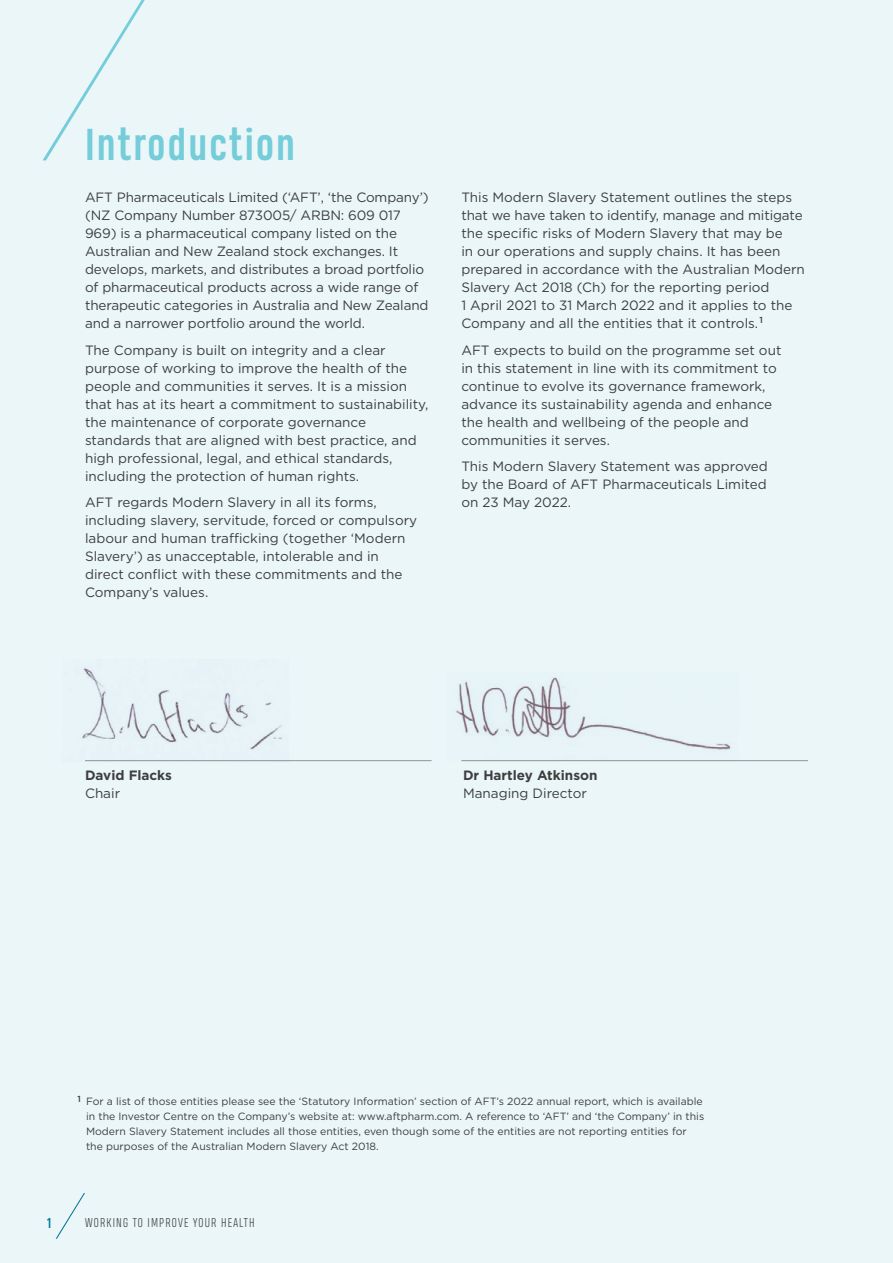
<style>
.page{position:relative;width:893px;height:1263px;background:#eaf6f8}
.page>*{position:absolute;margin:0;border:0;box-sizing:border-box;transform-origin:0 0}
.Heading{font:700 42px "Heading Pro";letter-spacing:.05em;color:#74cdd9}
.Bodycopy{font:13.5px/18px "Gotham";color:#3e3e3f}
.Bodycopy-2{font:700 13.5px "Gotham";color:#3e3e3f}
.t1{font:700 13.5px "Heading Pro";color:#0081a0}
.t2{font:300 12px "Heading Pro";letter-spacing:.1em;color:#3e3e3f}
.Footnote{font:10.5px/15px "Gotham";color:#3e3e3f}
</style>
<div class="page">
<hr style="left:85px;top:760px;width:347px;height:1px;background:#939598">
<hr style="left:461px;top:760px;width:347px;height:1px;background:#939598">
<img style="left:82px;top:668px;width:224px;height:94px">
<img style="left:456px;top:677px;width:275px;height:73px">
<svg style="left:43px;top:0;width:102px;height:160px"></svg>
<svg style="left:56px;top:1193px;width:29px;height:46px"></svg>
<p class="Heading" style="left:85px;top:119px;width:212px">Introduction</p>
<p class="Bodycopy" style="left:85px;top:188px;width:345px">AFT Pharmaceuticals Limited (‘AFT’, ‘the Company’) (NZ Company Number 873005/ ARBN: 609 017<br>969) is a pharmaceutical company listed on the Australian and New Zealand stock exchanges. It develops, markets, and distributes a broad portfolio of pharmaceutical products across a wide range of therapeutic categories in Australia and New Zealand and a narrower portfolio around the world.</p>
<p class="Bodycopy" style="left:85px;top:341px;width:345px">The Company is built on integrity and a clear purpose of working to improve the health of the people and communities it serves. It is a mission that has at its heart a commitment to sustainability, the maintenance of corporate governance standards that are aligned with best practice, and high professional, legal, and ethical standards, including the protection of human rights.</p>
<p class="Bodycopy" style="left:85px;top:493px;width:334px">AFT regards Modern Slavery in all its forms, including slavery, servitude, forced or compulsory labour and human trafficking (together ‘Modern Slavery’) as unacceptable, intolerable and in direct conflict with these commitments and the Company’s values.</p>
<p class="Bodycopy" style="left:461px;top:188px;width:345px">This Modern Slavery Statement outlines the steps that we have taken to identify, manage and mitigate the specific risks of Modern Slavery that may be<br>in our operations and supply chains. It has been prepared in accordance with the Australian Modern Slavery Act 2018 (Ch) for the reporting period<br>1 April 2021 to 31 March 2022 and it applies to the Company and all the entities that it controls. <sup>1</sup></p>
<p class="Bodycopy" style="left:461px;top:341px;width:322px">AFT expects to build on the programme set out in this statement in line with its commitment to continue to evolve its governance framework, advance its sustainability agenda and enhance the health and wellbeing of the people and communities it serves.</p>
<p class="Bodycopy" style="left:461px;top:457px;width:308px;text-align:justify">This Modern Slavery Statement was approved by the Board of AFT Pharmaceuticals Limited on 23 May 2022.</p>
<p class="Bodycopy-2" style="left:85px;top:766px;width:89px">David Flacks</p>
<p class="Bodycopy-2" style="left:463px;top:766px;width:136px">Dr Hartley Atkinson</p>
<p class="Bodycopy" style="left:85px;top:784px;width:37px">Chair</p>
<p class="Bodycopy" style="left:463px;top:784px;width:125px">Managing Director</p>
<p class="Footnote" style="left:86px;top:1094px;width:620px;text-indent:-9px"><sup>1</sup> For a list of those entities please see the ‘Statutory Information’ section of AFT’s 2022 annual report, which is available in the Investor Centre on the Company’s website at: www.aftpharm.com. A reference to ‘AFT’ and ‘the Company’ in this Modern Slavery Statement includes all those entities, even though some of the entities are not reporting entities for the purposes of the Australian Modern Slavery Act 2018.</p>
<p class="t1" style="left:47px;top:1215px;width:5px">1</p>
<p class="t2" style="left:85px;top:1215px;width:171px">WORKING TO IMPROVE YOUR HEALTH</p>
</div>
